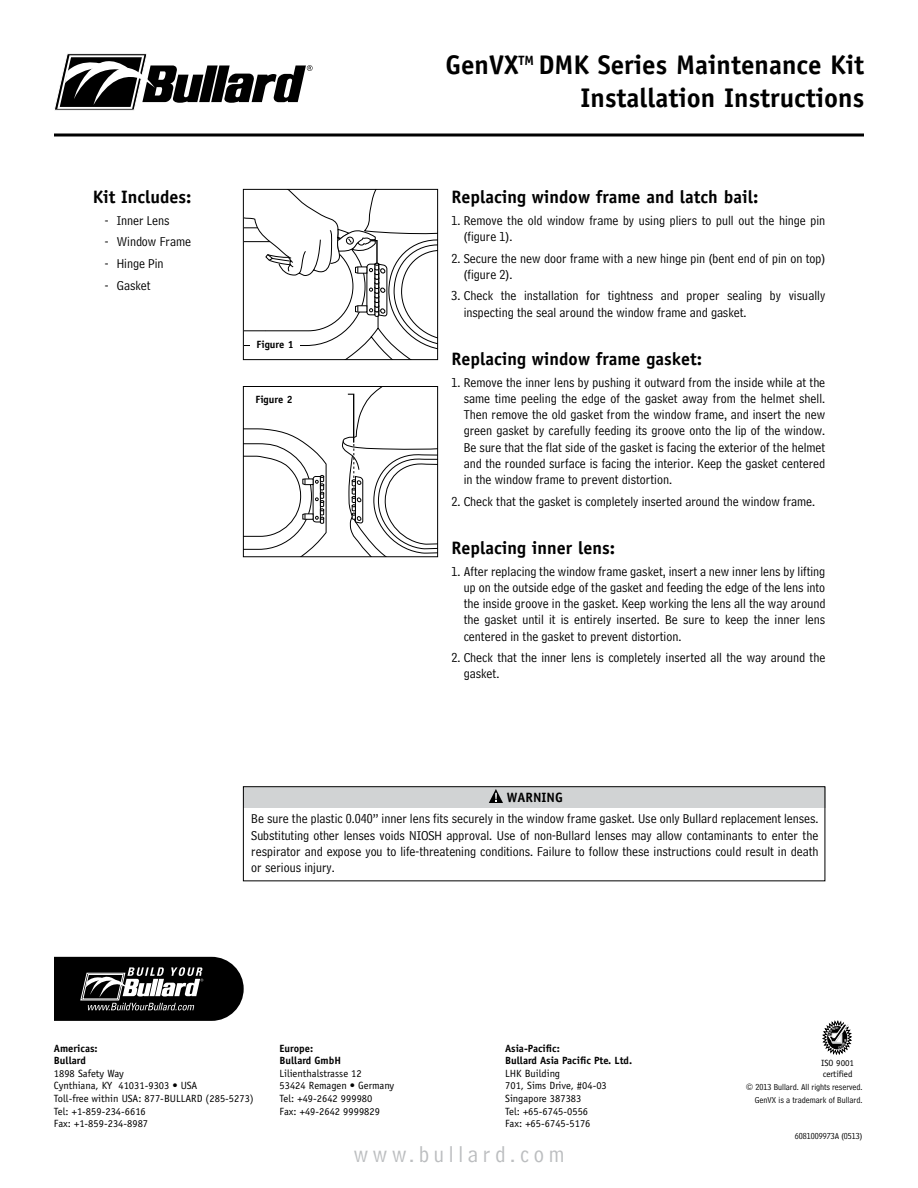
<style>
.page{position:relative;width:918px;height:1188px;background:#fff}
.page>*{position:absolute;margin:0;border:0;box-sizing:border-box;transform-origin:0 0}
.t1{font:700 27px/32.4px "Officina Sans";color:#000;text-align:right}
.t2{font:23.25px "Bell Centennial Address";letter-spacing:.2em;color:#bcbec0}
.t3{font:700 18px "Officina Sans";color:#000}
.t4{font:13.5px/16.2px "Bell Centennial Address";color:#000}
.t5{font:700 13.5px "Officina Sans";color:#000}
.t6{font:10.5px/12.6px "Officina Sans";color:#000}
.t7{font:700 10.5px/12.6px "Officina Sans";color:#000}
.t8{font:9px/12.6px "Bell Centennial Address";color:#000;text-align:right}
.t9{font:9px/10.8px "Officina Sans";letter-spacing:-.01em;color:#000}
</style>
<div class="page">
<svg style="left:245px;top:191px;width:191px;height:167px"></svg>
<div style="left:243px;top:189px;width:195px;height:171px;border:1px solid #000"></div>
<div style="left:250px;top:338px;width:50px;height:17px;background:#fff"></div>
<svg style="left:245px;top:428px;width:82px;height:127px"></svg>
<svg style="left:342px;top:388px;width:94px;height:167px"></svg>
<div style="left:243px;top:386px;width:195px;height:171px;border:1px solid #000"></div>
<div style="left:243px;top:787px;width:582px;height:21px;background:#d1d3d4"></div>
<div style="left:243px;top:786px;width:582px;height:95px;border:1px solid #000"></div>
<svg style="left:489px;top:789px;width:14px;height:14px"></svg>
<hr style="left:54px;top:134px;width:810px;height:2px;background:#000">
<svg style="left:54px;top:53px;width:259px;height:57px"></svg>
<svg style="left:54px;top:957px;width:190px;height:64px;background:#303030"></svg>
<svg style="left:822px;top:1020px;width:30px;height:35px"></svg>
<h3 class="t3" style="left:93px;top:186px;width:100px">Kit Includes:</h3>
<p class="t4" style="left:105px;top:212px;width:66px">- Inner Lens</p>
<p class="t4" style="left:105px;top:234px;width:88px">- Window Frame</p>
<p class="t4" style="left:105px;top:255px;width:60px">- Hinge Pin</p>
<p class="t4" style="left:105px;top:277px;width:47px">- Gasket</p>
<p class="t7" style="left:257px;top:338px;width:39px">Figure 1</p>
<p class="t7" style="left:255px;top:393px;width:39px">Figure 2</p>
<h1 class="t1" style="left:446px;top:49px;width:420px">GenVX<sup>TM</sup> DMK Series Maintenance Kit<br>Installation Instructions</h1>
<h3 class="t3" style="left:451px;top:186px;width:308px">Replacing window frame and latch bail:</h3>
<p class="t4" style="left:464px;top:212px;width:363px;text-indent:-12px">1. Remove the old window frame by using pliers to pull out the hinge pin (figure 1).</p>
<p class="t4" style="left:464px;top:250px;width:363px;text-indent:-12px">2. Secure the new door frame with a new hinge pin (bent end of pin on top) (figure 2).</p>
<p class="t4" style="left:464px;top:288px;width:363px;text-indent:-12px">3. Check the installation for tightness and proper sealing by visually inspecting the seal around the window frame and gasket.</p>
<h3 class="t3" style="left:451px;top:348px;width:252px">Replacing window frame gasket:</h3>
<p class="t4" style="left:464px;top:374px;width:363px;text-align:justify;text-indent:-12px">1. Remove the inner lens by pushing it outward from the inside while at the same time peeling the edge of the gasket away from the helmet shell.<br>Then remove the old gasket from the window frame, and insert the new green gasket by carefully feeding its groove onto the lip of the window.<br>Be sure that the flat side of the gasket is facing the exterior of the helmet and the rounded surface is facing the interior. Keep the gasket centered in the window frame to prevent distortion.</p>
<p class="t4" style="left:451px;top:493px;width:365px">2. Check that the gasket is completely inserted around the window frame.</p>
<h3 class="t3" style="left:451px;top:537px;width:165px">Replacing inner lens:</h3>
<p class="t4" style="left:464px;top:563px;width:363px;text-align:justify;text-indent:-12px">1. After replacing the window frame gasket, insert a new inner lens by lifting up on the outside edge of the gasket and feeding the edge of the lens into the inside groove in the gasket. Keep working the lens all the way around the gasket until it is entirely inserted. Be sure to keep the inner lens centered in the gasket to prevent distortion.</p>
<p class="t4" style="left:464px;top:650px;width:363px;text-indent:-12px">2. Check that the inner lens is completely inserted all the way around the gasket.</p>
<p class="t5" style="left:507px;top:789px;width:58px">WARNING</p>
<p class="t4" style="left:251px;top:811px;width:569px;text-align:justify">Be sure the plastic 0.040” inner lens fits securely in the window frame gasket. Use only Bullard replacement lenses.<br>Substituting other lenses voids NIOSH approval. Use of non-Bullard lenses may allow contaminants to enter the respirator and expose you to life-threatening conditions. Failure to follow these instructions could result in death or serious injury.</p>
<p class="t7" style="left:54px;top:1042px;width:45px">Americas:<br>Bullard</p>
<p class="t6" style="left:54px;top:1067px;width:201px">1898 Safety Way<br>Cynthiana, KY 41031-9303 • USA<br>Toll-free within USA: 877-BULLARD (285-5273)<br>Tel: +1-859-234-6616<br>Fax: +1-859-234-8987</p>
<p class="t7" style="left:505px;top:1042px;width:128px">Asia-Pacific:<br>Bullard Asia Pacific Pte. Ltd.</p>
<p class="t6" style="left:505px;top:1067px;width:103px">LHK Building<br>701, Sims Drive, #04-03<br>Singapore 387383<br>Tel: +65-6745-0556<br>Fax: +65-6745-5176</p>
<h2 class="t2" style="left:354px;top:1141px;width:212px">www.bullard.com</h2>
<p class="t7" style="left:280px;top:1042px;width:63px">Europe:<br>Bullard GmbH</p>
<p class="t6" style="left:280px;top:1067px;width:116px">Lilienthalstrasse 12<br>53424 Remagen • Germany<br>Tel: +49-2642 999980<br>Fax: +49-2642 9999829</p>
<p class="t9" style="left:821px;top:1058px;width:34px">ISO 9001 certified</p>
<p class="t8" style="left:746px;top:1081px;width:118px">© 2013 Bullard. All rights reserved.<br>GenVX is a trademark of Bullard.</p>
<p class="t8" style="left:795px;top:1130px;width:69px">6081009973A (0513)</p>
</div>
